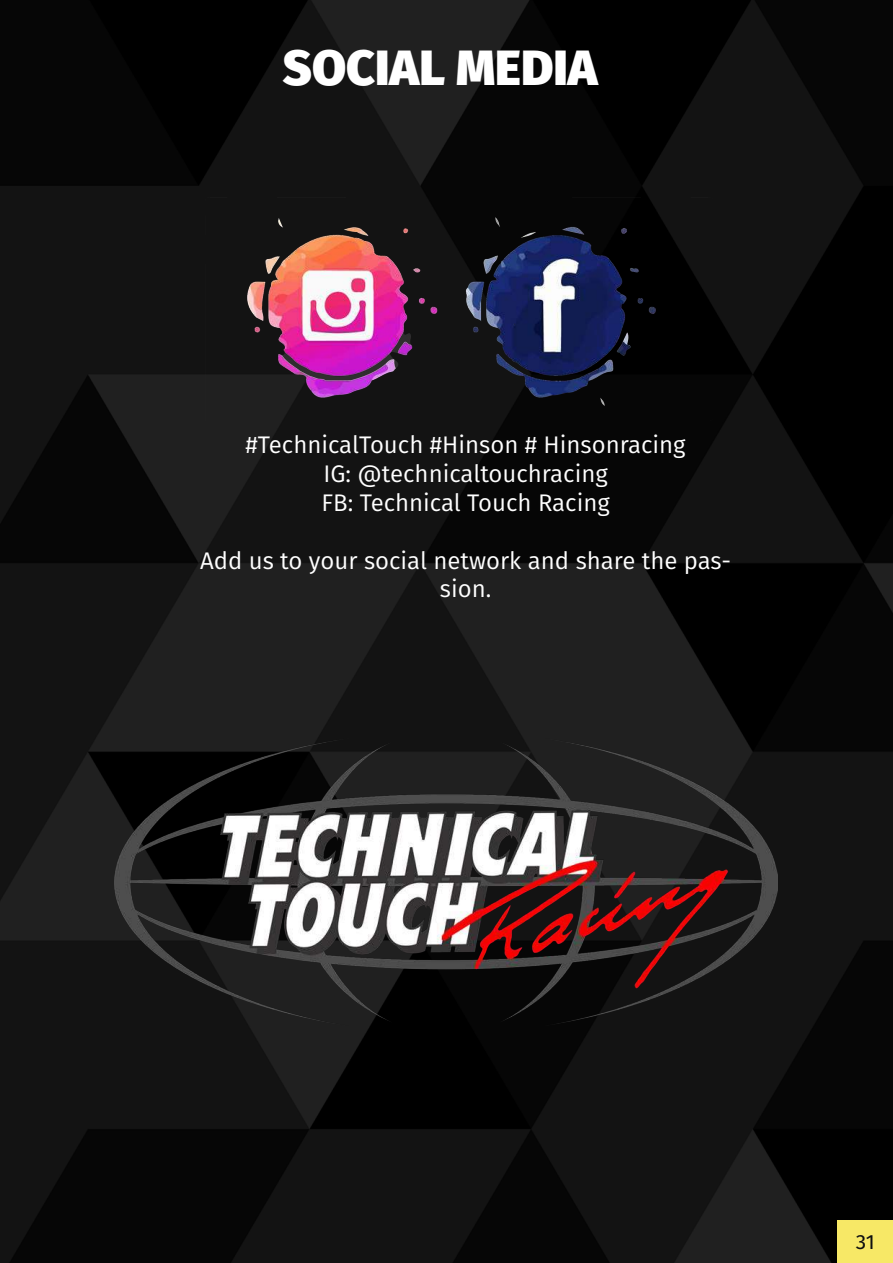
<style>
.page{position:relative;width:893px;height:1263px;background:#fff}
.page>*{position:absolute;margin:0;border:0;box-sizing:border-box;transform-origin:0 0}
.t1{font:800 49.5px "Fira Sans";color:#fff}
.t2{font:24px/28.8px "Fira Sans";color:#fff;text-align:center}
.t3{font:20.55px "Fira Sans";color:#0e0f10}
</style>
<div class="page">
<img style="left:0;top:0;width:893px;height:1263px">
<img style="left:115px;top:739px;width:663px;height:287px">
<div style="left:837px;top:1220px;width:56px;height:43px;background:#f7e866"></div>
<img style="left:206px;top:197px;width:507px;height:224px">
<h1 class="t1" style="left:283px;top:23px;width:316px">SOCIAL MEDIA</h1>
<p class="t2" style="left:246px;top:430px;width:442px">#TechnicalTouch #Hinson # Hinsonracing<br>IG: @technicaltouchracing<br>FB: Technical Touch Racing</p>
<p class="t2" style="left:200px;top:545px;width:533px">Add us to your social network and share the pas&shy;sion.</p>
<p class="t3" style="left:856px;top:1226px;width:21px">31</p>
</div>
